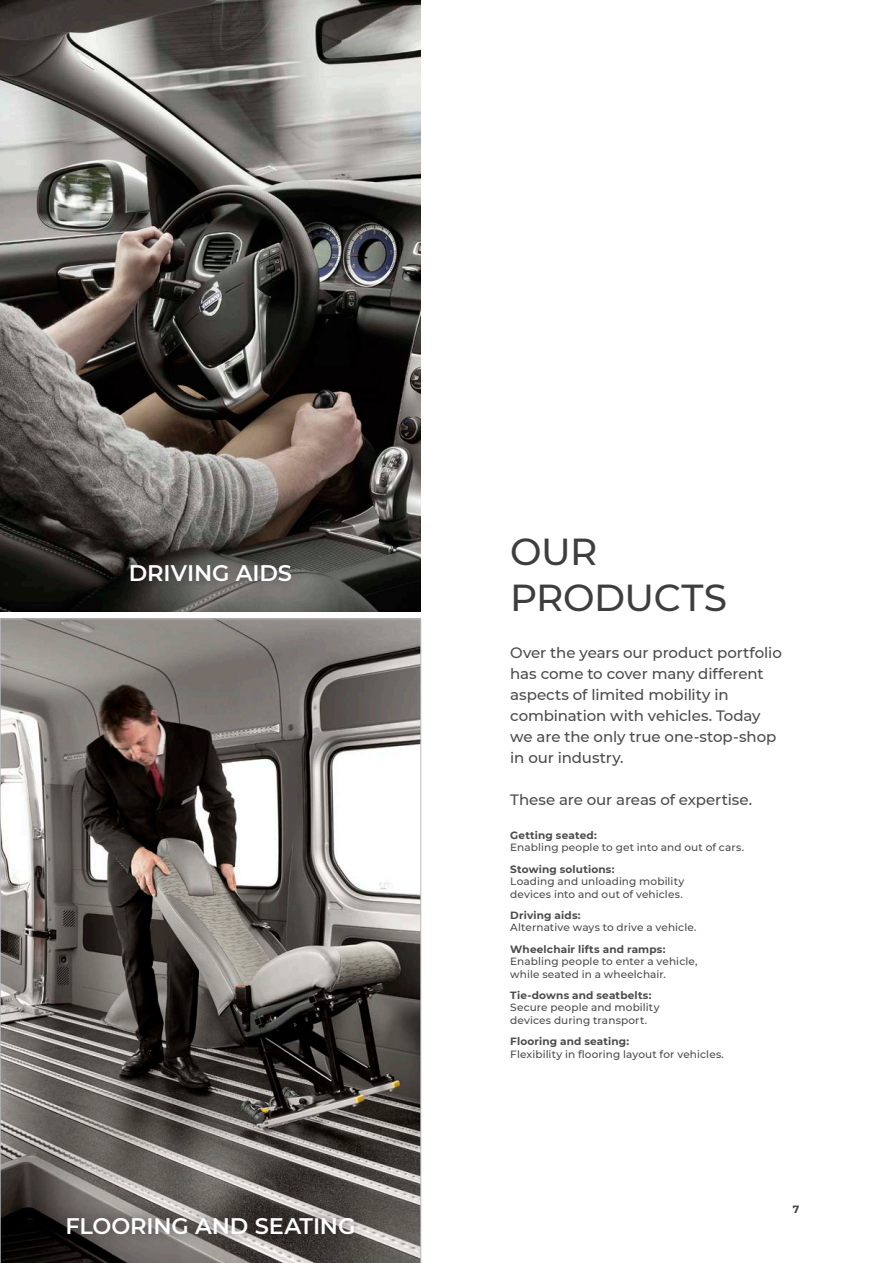
<style>
.page{position:relative;width:893px;height:1263px;background:#fff}
.page>*{position:absolute;margin:0;border:0;box-sizing:border-box;transform-origin:0 0}
.CP__page_heading_lef{font:500 37.5px/46.5px "Montserrat";letter-spacing:-.015em;color:#3e3e3f}
.CP__page_heading_cen{font:600 22.5px "Montserrat";letter-spacing:-.005em;color:#fff}
.CP__page_intro{font:500 15px/21px "Montserrat";letter-spacing:-.01em;color:#4b4c4d}
.CP__location_body{font:500 10.5px/12.6px "Montserrat";letter-spacing:.01em;color:#4b4c4d}
.t1{font:700 10.5px "Montserrat";color:#3e3e3f}
.s1{font-weight:700}
</style>
<div class="page">
<img style="left:0;top:0;width:421px;height:611px">
<svg style="left:0;top:619px;width:421px;height:644px;background:#746f6b"></svg>
<div style="left:117px;top:551px;width:188px;height:44px;background:#231f20;opacity:.75"></div>
<div style="left:53px;top:1204px;width:314px;height:44px;background:#231f20;opacity:.75"></div>
<p class="CP__page_heading_cen" style="left:129px;top:557px;width:165px">DRIVING AIDS</p>
<p class="CP__page_heading_cen" style="left:66px;top:1210px;width:291px">FLOORING AND SEATING</p>
<p class="CP__page_heading_lef" style="left:510px;top:527px;width:218px">OUR<br>PRODUCTS</p>
<p class="CP__page_intro" style="left:510px;top:641px;width:273px">Over the years our product portfolio has come to cover many different aspects of limited mobility in combination with vehicles. Today we are the only true one-stop-shop in our industry.</p>
<p class="CP__page_intro" style="left:510px;top:788px;width:243px">These are our areas of expertise.</p>
<p class="CP__location_body" style="left:510px;top:828px;width:235px"><span class="s1">Getting seated:<br></span>Enabling people to get into and out of cars.</p>
<p class="CP__location_body" style="left:510px;top:862px;width:175px"><span class="s1">Stowing solutions:<br></span>Loading and unloading mobility devices into and out of vehicles.</p>
<p class="CP__location_body" style="left:510px;top:908px;width:188px"><span class="s1">Driving aids:<br></span>Alternative ways to drive a vehicle.</p>
<p class="CP__location_body" style="left:510px;top:942px;width:189px"><span class="s1">Wheelchair lifts and ramps:<br></span>Enabling people to enter a vehicle, while seated in a wheelchair.</p>
<p class="CP__location_body" style="left:510px;top:988px;width:151px"><span class="s1">Tie-downs and seatbelts:<br></span>Secure people and mobility devices during transport.</p>
<p class="CP__location_body" style="left:510px;top:1035px;width:215px"><span class="s1">Flooring and seating:<br></span>Flexibility in flooring layout for vehicles.</p>
<p class="t1" style="left:793px;top:1202px;width:8px">7</p>
</div>
